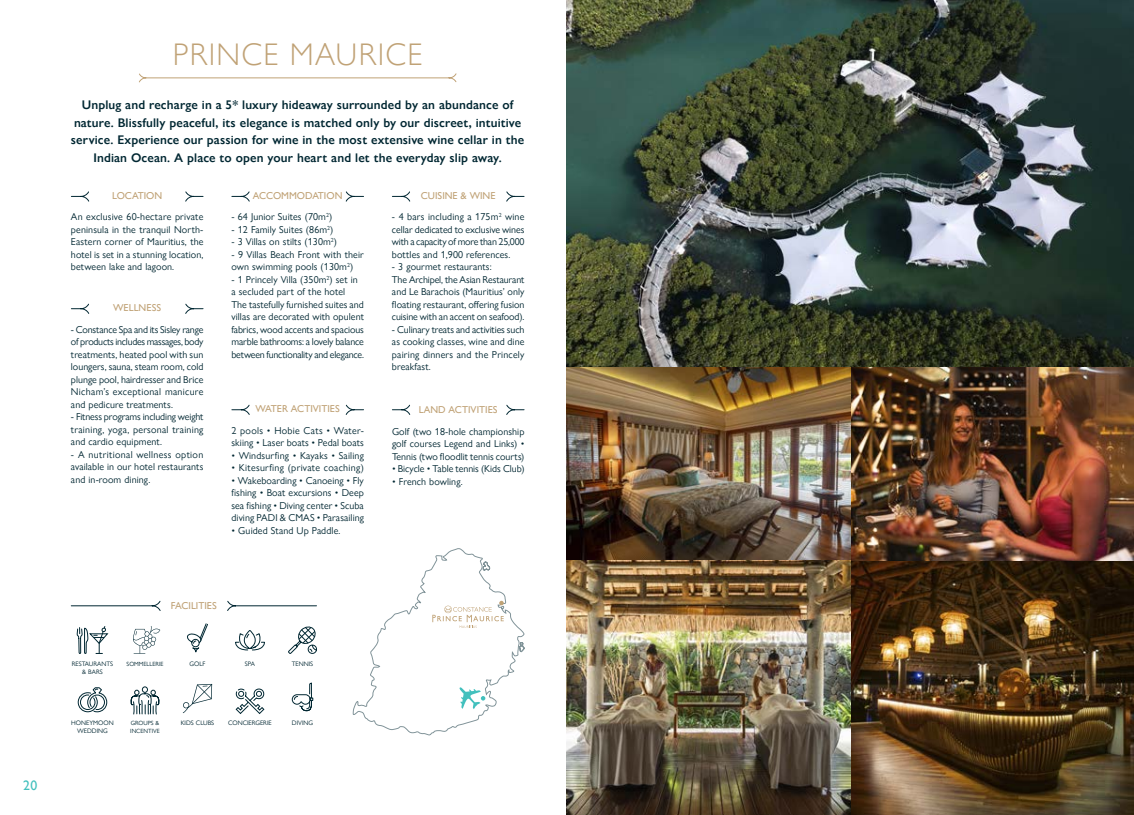
<style>
.page{position:relative;width:1134px;height:815px;background:#fff}
.page>*{position:absolute;margin:0;border:0;box-sizing:border-box;transform-origin:0 0}
.t1{font:300 31.25px "Gill Sans Nova";letter-spacing:.04em;color:#c0a276}
.t2{font:500 13.75px "Gill Sans Nova";color:#42c0bd}
.t3{font:600 12.5px/17.5px "Gill Sans Nova";letter-spacing:.01em;color:#002732;text-align:center}
.t4{font:10px/12.5px "Gill Sans Nova";letter-spacing:.01em;color:#002732;text-align:justify}
.t5{font:500 10px "Gill Sans Nova";color:#c0a276}
.t6{font:10px "Gill Sans Nova";letter-spacing:.03em;color:#002732}
.t7{font:6.38px/8px "Gill Sans Nova";color:#002732;text-align:center}
.t8{font:6px/7.5px "Gill Sans Nova";color:#002732}
</style>
<div class="page">
<svg style="left:139px;top:73px;width:318px;height:10px"></svg>
<svg style="left:392px;top:191px;width:19px;height:11px"></svg>
<svg style="left:506px;top:191px;width:19px;height:11px"></svg>
<svg style="left:71px;top:303px;width:19px;height:11px"></svg>
<svg style="left:185px;top:303px;width:19px;height:11px"></svg>
<svg style="left:231px;top:404px;width:19px;height:11px"></svg>
<svg style="left:345px;top:404px;width:19px;height:11px"></svg>
<svg style="left:345px;top:191px;width:19px;height:11px"></svg>
<svg style="left:231px;top:191px;width:19px;height:11px"></svg>
<svg style="left:392px;top:404px;width:19px;height:11px"></svg>
<svg style="left:506px;top:404px;width:19px;height:11px"></svg>
<svg style="left:352px;top:548px;width:173px;height:188px"></svg>
<svg style="left:70px;top:600px;width:91px;height:11px"></svg>
<svg style="left:227px;top:600px;width:90px;height:11px"></svg>
<svg style="left:183px;top:684px;width:29px;height:29px"></svg>
<svg style="left:187px;top:623px;width:21px;height:30px"></svg>
<svg style="left:235px;top:688px;width:30px;height:26px"></svg>
<svg style="left:235px;top:630px;width:30px;height:21px"></svg>
<svg style="left:288px;top:626px;width:29px;height:28px"></svg>
<svg style="left:291px;top:682px;width:23px;height:29px"></svg>
<svg style="left:77px;top:687px;width:30px;height:26px"></svg>
<svg style="left:76px;top:626px;width:33px;height:28px"></svg>
<svg style="left:71px;top:191px;width:19px;height:11px"></svg>
<svg style="left:185px;top:191px;width:19px;height:11px"></svg>
<svg style="left:133px;top:626px;width:27px;height:28px"></svg>
<svg style="left:130px;top:686px;width:30px;height:29px"></svg>
<img style="left:567px;top:0;width:567px;height:815px">
<h2 class="t2" style="left:23px;top:776px;width:16px">20</h2>
<h1 class="t1" style="left:173px;top:36px;width:251px">PRINCE MAURICE</h1>
<p class="t3" style="left:71px;top:96px;width:455px">Unplug and recharge in a 5* luxury hideaway surrounded by an abundance of nature. Blissfully peaceful, its elegance is matched only by our discreet, intuitive service. Experience our passion for wine in the most extensive wine cellar in the Indian Ocean. A place to open your heart and let the everyday slip away.</p>
<p class="t5" style="left:421px;top:189px;width:76px">CUISINE &amp; WINE</p>
<p class="t4" style="left:392px;top:210px;width:134px">- 4 bars including a 175m<sup>2</sup> wine cellar dedicated to exclusive wines with a capacity of more than 25,000 bottles and 1,900 references.</p>
<p class="t4" style="left:392px;top:260px;width:134px;text-align:left">- 3 gourmet restaurants:<br>The Archipel, the Asian Restaurant and Le Barachois (Mauritius’ only floating restaurant, offering fusion cuisine with an accent on seafood).</p>
<p class="t4" style="left:392px;top:323px;width:134px">- Culinary treats and activities such as cooking classes, wine and dine pairing dinners and the Princely breakfast.</p>
<p class="t5" style="left:112px;top:190px;width:52px">LOCATION</p>
<p class="t4" style="left:71px;top:211px;width:134px">An exclusive 60-hectare private peninsula in the tranquil North-Eastern corner of Mauritius, the hotel is set in a stunning location, between lake and lagoon.</p>
<p class="t5" style="left:253px;top:190px;width:91px">ACCOMMODATION</p>
<p class="t4" style="left:231px;top:211px;width:102px">- 64 Junior Suites (70m<sup>2</sup>)</p>
<p class="t4" style="left:231px;top:223px;width:103px">- 12 Family Suites (86m<sup>2</sup>)</p>
<p class="t4" style="left:231px;top:236px;width:107px">- 3 Villas on stilts (130m<sup>2</sup>)</p>
<p class="t4" style="left:231px;top:248px;width:134px">- 9 Villas Beach Front with their own swimming pools (130m<sup>2</sup>)</p>
<p class="t4" style="left:231px;top:273px;width:134px;text-align:left">- 1 Princely Villa (350m<sup>2</sup>) set in a secluded part of the hotel<br>The tastefully furnished suites and villas are decorated with opulent fabrics, wood accents and spacious marble bathrooms: a lovely balance between functionality and elegance.</p>
<p class="t5" style="left:113px;top:302px;width:50px">WELLNESS</p>
<p class="t4" style="left:71px;top:323px;width:134px">- Constance Spa and its Sisley range of products includes massages, body treatments, heated pool with sun loungers, sauna, steam room, cold plunge pool, hairdresser and Brice Nicham’s exceptional manicure and pedicure treatments.</p>
<p class="t4" style="left:71px;top:410px;width:134px">- Fitness programs including weight training, yoga, personal training and cardio equipment.</p>
<p class="t4" style="left:71px;top:448px;width:134px">- A nutritional wellness option available in our hotel restaurants and in-room dining.</p>
<p class="t5" style="left:256px;top:403px;width:86px">WATER ACTIVITIES</p>
<p class="t4" style="left:231px;top:424px;width:134px">2 pools • Hobie Cats • Water&shy;skiing • Laser boats • Pedal boats</p>
<p class="t4" style="left:231px;top:449px;width:134px">• Windsurfing • Kayaks • Sailing</p>
<p class="t6" style="left:231px;top:462px;width:134px">• Kitesurfing (private coaching)</p>
<p class="t4" style="left:231px;top:474px;width:134px">• Wakeboarding • Canoeing • Fly fishing • Boat excursions • Deep sea fishing • Diving center • Scuba diving PADI &amp; CMAS • Parasailing</p>
<p class="t4" style="left:231px;top:524px;width:110px">• Guided Stand Up Paddle.</p>
<p class="t5" style="left:419px;top:404px;width:80px">LAND ACTIVITIES</p>
<p class="t4" style="left:392px;top:425px;width:134px">Golf (two 18-hole championship golf courses Legend and Links) • Tennis (two floodlit tennis courts)</p>
<p class="t4" style="left:392px;top:462px;width:134px">• Bicycle • Table tennis (Kids Club)</p>
<p class="t4" style="left:392px;top:475px;width:72px">• French bowling.</p>
<p class="t5" style="left:171px;top:600px;width:48px">FACILITIES</p>
<p class="t7" style="left:72px;top:660px;width:43px">RESTAURANTS &amp; BARS</p>
<p class="t8" style="left:127px;top:660px;width:38px">SOMMELLERIE</p>
<p class="t7" style="left:190px;top:660px;width:17px">GOLF</p>
<p class="t7" style="left:245px;top:660px;width:12px">SPA</p>
<p class="t7" style="left:292px;top:660px;width:23px">TENNIS</p>
<p class="t7" style="left:71px;top:719px;width:44px">HONEYMOON</p>
<p class="t7" style="left:292px;top:719px;width:23px">DIVING</p>
<p class="t7" style="left:77px;top:727px;width:32px">WEDDING</p>
<p class="t7" style="left:181px;top:719px;width:35px">KIDS CLUBS</p>
<p class="t7" style="left:228px;top:719px;width:45px">CONCIERGERIE</p>
<p class="t8" style="left:130px;top:720px;width:31px">GROUPS &amp;<br>INCENTIVE</p>
</div>
